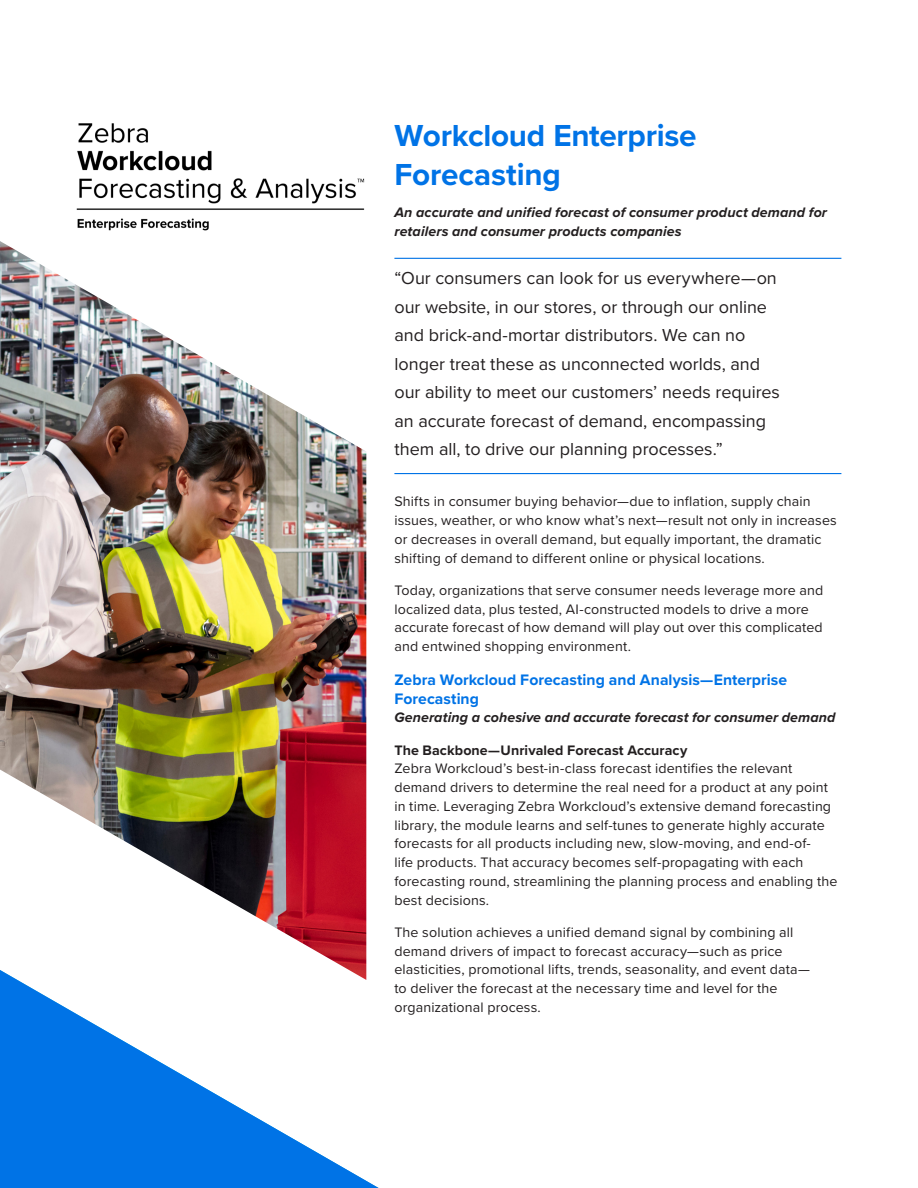
<style>
.page{position:relative;width:918px;height:1188px;background:#fff}
.page>*{position:absolute;margin:0;border:0;box-sizing:border-box;transform-origin:0 0}
.Body{font:700 31.5px/38.2px "Proxima Nova";letter-spacing:-.01em;color:#0073e6}
.Body-2{font:18px/28.5px "Proxima Nova";color:#231f20}
.Subhead-2{font:700 15.75px/18.8px "Proxima Nova";letter-spacing:.005em;color:#0073e6}
.Body-3{font:14.25px/18.8px "Proxima Nova";letter-spacing:.01em;color:#231f20}
.Body-4{font:italic 700 14.25px/18.8px "Proxima Nova";letter-spacing:.005em;color:#231f20}
.s1{font-weight:700}
</style>
<div class="page">
<img style="left:0;top:241px;width:366px;height:729px">
<svg style="left:0;top:970px;width:379px;height:218px"></svg>
<hr style="left:394px;top:258px;width:447px;height:1px;background:#0073e6">
<hr style="left:394px;top:473px;width:447px;height:1px;background:#0073e6">
<img style="left:51px;top:123px;width:315px;height:130px">
<p class="Body" style="left:394px;top:116px;width:304px">Workcloud Enterprise<br>Forecasting</p>
<p class="Body-4" style="left:394px;top:202px;width:434px">An accurate and unified forecast of consumer product demand for retailers and consumer products companies</p>
<p class="Body-2" style="left:394px;top:263px;width:387px">“Our consumers can look for us everywhere—on our website, in our stores, or through our online and brick-and-mortar distributors. We can no longer treat these as unconnected worlds, and our ability to meet our customers’ needs requires an accurate forecast of demand, encompassing them all, to drive our planning processes.”</p>
<p class="Body-3" style="left:394px;top:492px;width:444px">Shifts in consumer buying behavior—due to inflation, supply chain issues, weather, or who know what’s next—result not only in increases or decreases in overall demand, but equally important, the dramatic shifting of demand to different online or physical locations.</p>
<p class="Body-3" style="left:394px;top:580px;width:430px">Today, organizations that serve consumer needs leverage more and localized data, plus tested, AI-constructed models to drive a more accurate forecast of how demand will play out over this complicated and entwined shopping environment.</p>
<p class="Subhead-2" style="left:394px;top:670px;width:394px">Zebra Workcloud Forecasting and Analysis—Enterprise<br>Forecasting</p>
<p class="Body-4" style="left:394px;top:708px;width:443px">Generating a cohesive and accurate forecast for consumer demand</p>
<p class="Body-3" style="left:394px;top:740px;width:445px"><span class="s1">The Backbone—Unrivaled Forecast Accuracy<br></span>Zebra Workcloud’s best-in-class forecast identifies the relevant demand drivers to determine the real need for a product at any point in time. Leveraging Zebra Workcloud’s extensive demand forecasting library, the module learns and self-tunes to generate highly accurate forecasts for all products including new, slow-moving, and end-of-<br>life products. That accuracy becomes self-propagating with each forecasting round, streamlining the planning process and enabling the best decisions.</p>
<p class="Body-3" style="left:394px;top:922px;width:417px">The solution achieves a unified demand signal by combining all demand drivers of impact to forecast accuracy—such as price elasticities, promotional lifts, trends, seasonality, and event data— to deliver the forecast at the necessary time and level for the organizational process.</p>
</div>
